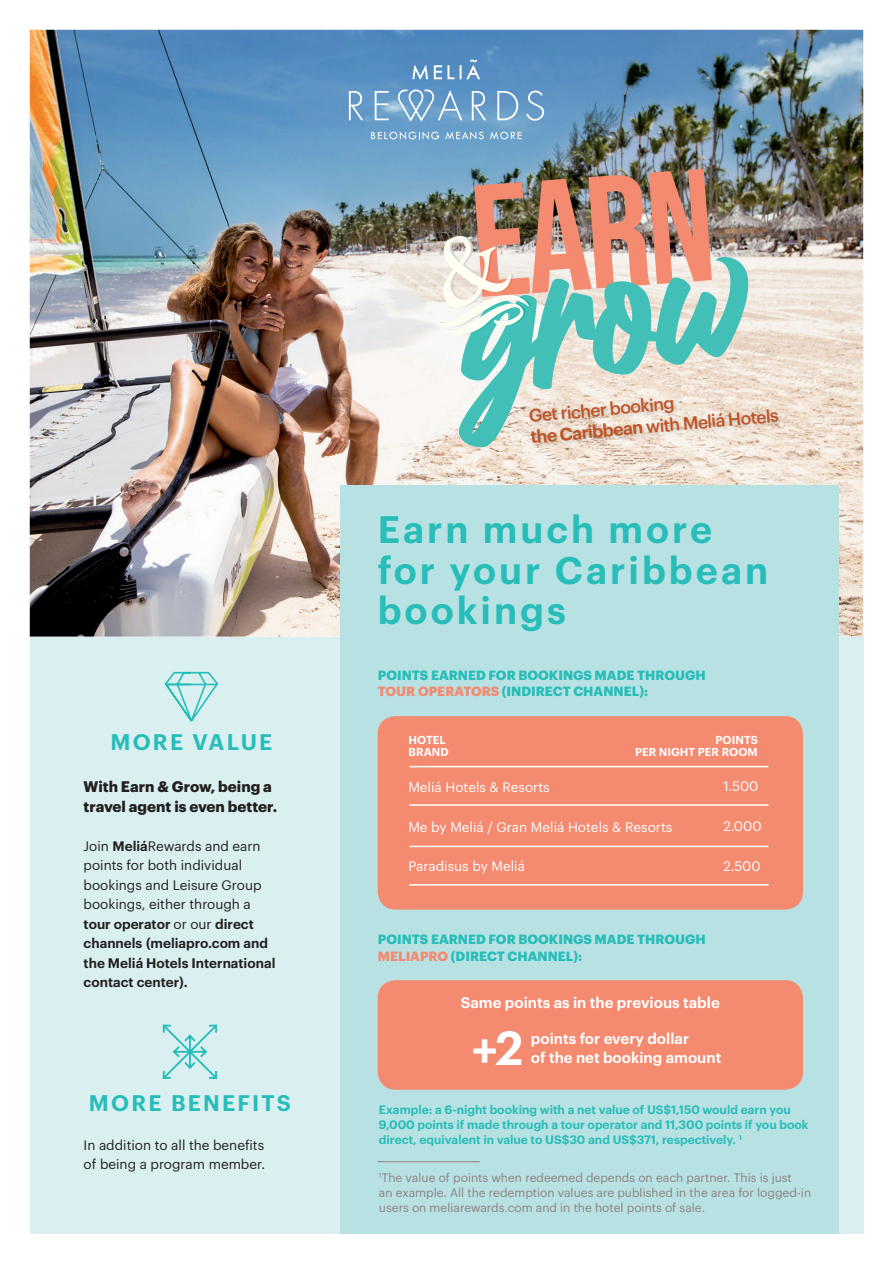
<style>
.page{position:relative;width:893px;height:1263px;background:#fff}
.page>*{position:absolute;margin:0;border:0;box-sizing:border-box;transform-origin:0 0}
.t1{font:600 46.95px "Graphik";color:#fff}
.t2{font:600 37.5px/40.5px "Graphik";letter-spacing:.08em;color:#27bdb8}
.t3{font:600 22.05px "Graphik";letter-spacing:.1em;color:#27bdb8}
.t4{font:500 17.7px/21.1px "Graphik";color:#bd5527}
.t5{font:600 15px "Graphik";color:#fff}
.t6{font:700 15px/19.5px "Graphik";color:#231f20}
.t7{font:13.5px/19.5px "Graphik";color:#231f20}
.t8{font:13.5px "Graphik";color:#fff}
.t9{font:700 13.05px/16.4px "Graphik";color:#27bdb8}
.t10{font:12px/15px "Graphik";color:#8b827d}
.t11{font:600 12px/15px "Graphik";color:#27bdb8}
.t12{font:600 11.25px "Graphik";color:#fff}
.s1{font-weight:600}
.s2{color:#f48a6f}
</style>
<div class="page">
<div style="left:30px;top:54px;width:833px;height:1179px;background:#d9eff0"></div>
<img style="left:30px;top:30px;width:833px;height:607px">
<svg style="left:164px;top:671px;width:55px;height:51px"></svg>
<svg style="left:162px;top:1024px;width:56px;height:55px"></svg>
<img style="left:438px;top:169px;width:310px;height:278px">
<img style="left:528px;top:397px;width:255px;height:51px">
<svg style="left:371px;top:132px;width:68px;height:7px"></svg>
<svg style="left:445px;top:132px;width:39px;height:7px"></svg>
<svg style="left:490px;top:132px;width:32px;height:7px"></svg>
<svg style="left:349px;top:90px;width:195px;height:32px"></svg>
<svg style="left:412px;top:60px;width:68px;height:19px"></svg>
<div style="left:340px;top:485px;width:499px;height:748px;background:#b8e1e3"></div>
<div style="left:378px;top:980px;width:425px;height:110px;background:#f48a6f;border-radius:18px"></div>
<div style="left:378px;top:716px;width:425px;height:193px;background:#f48a6f;border-radius:18px"></div>
<hr style="left:409px;top:766px;width:359px;height:1px;background:#fff">
<hr style="left:409px;top:804px;width:359px;height:2px;background:#fff">
<hr style="left:409px;top:846px;width:359px;height:1px;background:#fff">
<hr style="left:409px;top:884px;width:360px;height:1px;background:#fff">
<hr style="left:378px;top:1161px;width:102px;height:1px;background:#8b827d">
<h3 class="t3" style="left:110px;top:725px;width:164px">MORE VALUE</h3>
<p class="t6" style="left:84px;top:776px;width:195px">With Earn &amp; Grow, being a travel agent is even better.</p>
<p class="t7" style="left:84px;top:835px;width:193px">Join <span class="s1">Meliá</span>Rewards and earn points for both individual bookings and Leisure Group bookings, either through a <span class="s1">tour operator</span> or our <span class="s1">direct channels (meliapro.com and the Meliá Hotels International contact center).</span></p>
<h3 class="t3" style="left:89px;top:1086px;width:203px">MORE BENEFITS</h3>
<p class="t7" style="left:84px;top:1134px;width:183px">In addition to all the benefits of being a program member.</p>
<h3 class="t4" style="left:528px;top:404px;width:250px;rotate:-5deg">Get richer booking<br><span class="s1">the Caribbean</span> with Meliá Hotels</h3>
<h2 class="t2" style="left:378px;top:506px;width:392px">Earn much more for your Caribbean bookings</h2>
<p class="t9" style="left:378px;top:666px;width:330px">POINTS EARNED FOR BOOKINGS MADE THROUGH<br><span class="s2">TOUR OPERATORS</span> (INDIRECT CHANNEL):</p>
<p class="t12" style="left:409px;top:731px;width:39px">HOTEL</p>
<p class="t12" style="left:715px;top:731px;width:44px">POINTS</p>
<p class="t12" style="left:409px;top:743px;width:41px">BRAND</p>
<p class="t12" style="left:635px;top:743px;width:124px">PER NIGHT PER ROOM</p>
<p class="t8" style="left:408px;top:777px;width:143px">Meliá Hotels &amp; Resorts</p>
<p class="t8" style="left:723px;top:776px;width:37px">1.500</p>
<p class="t8" style="left:723px;top:816px;width:40px">2.000</p>
<p class="t8" style="left:723px;top:855px;width:39px">2.500</p>
<p class="t8" style="left:408px;top:817px;width:265px">Me by Meliá / Gran Meliá Hotels &amp; Resorts</p>
<p class="t8" style="left:408px;top:856px;width:118px">Paradisus by Meliá</p>
<p class="t9" style="left:378px;top:930px;width:330px">POINTS EARNED FOR BOOKINGS MADE THROUGH<br><span class="s2">MELIAPRO</span> (DIRECT CHANNEL):</p>
<p class="t5" style="left:461px;top:991px;width:260px">Same points as in the previous table</p>
<p class="t5" style="left:531px;top:1027px;width:160px">points for every dollar</p>
<h1 class="t1" style="left:472px;top:1013px;width:53px">+2</h1>
<p class="t5" style="left:531px;top:1046px;width:192px">of the net booking amount</p>
<p class="t11" style="left:379px;top:1101px;width:431px">Example: a 6-night booking with a net value of US$1,150 would earn you<br>9,000 points if made through a tour operator and 11,300 points if you book direct, equivalent in value to US$30 and US$371, respectively. <sup>1</sup></p>
<p class="t10" style="left:379px;top:1169px;width:434px"><sup>1</sup>The value of points when redeemed depends on each partner. This is just<br>an example. All the redemption values are published in the area for logged-in users on meliarewards.com and in the hotel points of sale.</p>
</div>
